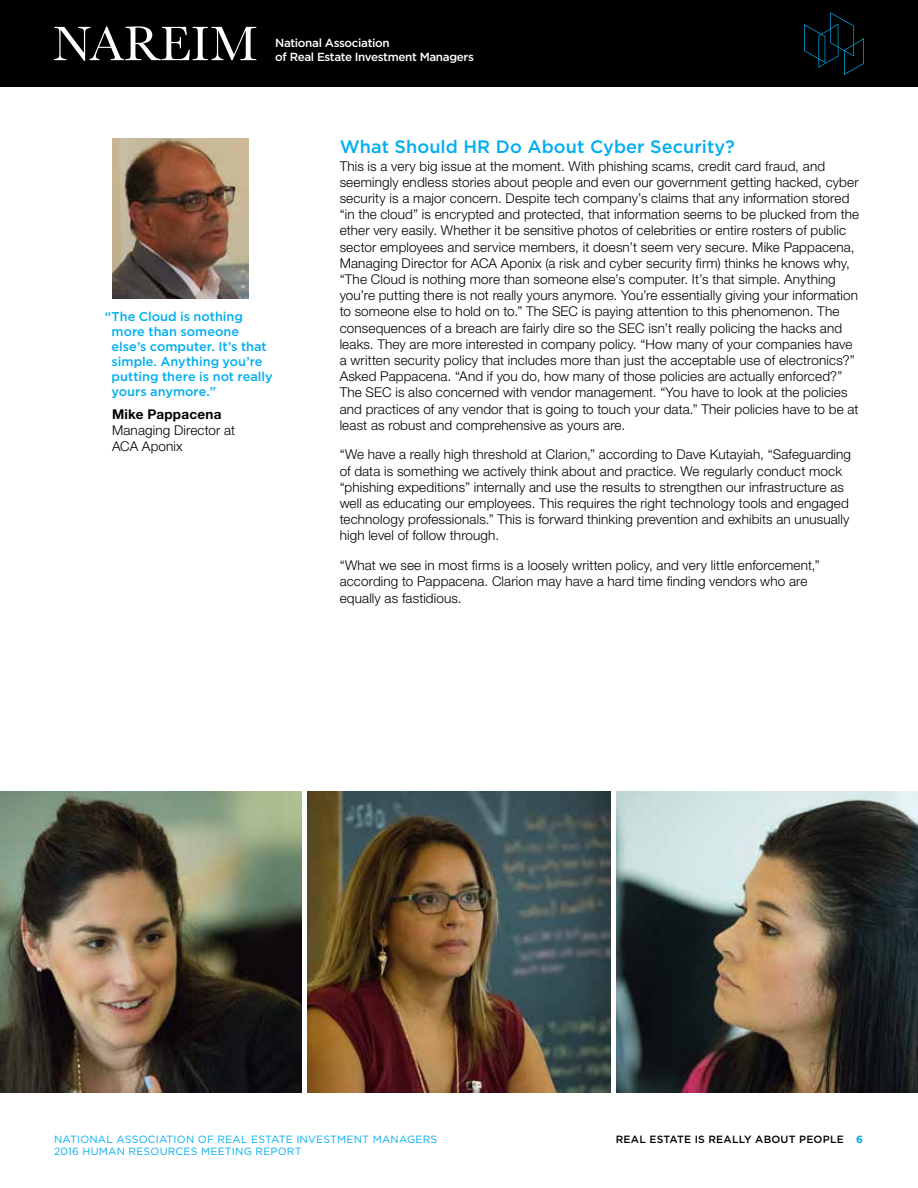
<style>
.page{position:relative;width:918px;height:1188px;background:#fff}
.page>*{position:absolute;margin:0;border:0;box-sizing:border-box;transform-origin:0 0}
.t1{font:500 18px "Gotham";letter-spacing:.005em;color:#00aeef}
.t2{font:300 13.5px/16.2px "Helvetica Neue";letter-spacing:.01em;color:#000}
.t3{font:700 13.5px "Helvetica Neue";letter-spacing:.02em;color:#000}
.t4{font:500 12.75px/15px "Gotham";color:#00aeef}
.t5{font:500 11.7px/13.6px "Gotham";letter-spacing:-.03em;color:#fff}
.t6{font:10.5px "Gotham";letter-spacing:.02em;color:#00aeef}
.t7{font:500 10.5px "Gotham";letter-spacing:.02em;color:#000}
.s1{font-weight:700;color:#00aeef}
</style>
<div class="page">
<div style="left:0;top:0;width:918px;height:87px;background:#000"></div>
<svg style="left:804px;top:12px;width:60px;height:63px"></svg>
<svg style="left:54px;top:26px;width:202px;height:35px"></svg>
<img style="left:308px;top:792px;width:302px;height:301px">
<img style="left:0;top:792px;width:301px;height:301px">
<img style="left:617px;top:792px;width:301px;height:301px">
<img style="left:112px;top:138px;width:136px;height:161px">
<p class="t5" style="left:275px;top:36px;width:200px">National Association<br>of Real Estate Investment Managers</p>
<p class="t4" style="left:112px;top:309px;width:163px;text-indent:-7px">“The Cloud is nothing more than someone else’s computer. It’s that simple. Anything you’re putting there is not really yours anymore.”</p>
<p class="t3" style="left:112px;top:406px;width:111px">Mike Pappacena</p>
<p class="t2" style="left:112px;top:422px;width:125px;line-height:15.8px">Managing Director at<br>ACA Aponix</p>
<h1 class="t1" style="left:340px;top:137px;width:397px">What Should HR Do About Cyber Security?</h1>
<p class="t2" style="left:340px;top:157px;width:521px">This is a very big issue at the moment. With phishing scams, credit card fraud, and seemingly endless stories about people and even our government getting hacked, cyber security is a major concern. Despite tech company’s claims that any information stored “in the cloud” is encrypted and protected, that information seems to be plucked from the ether very easily. Whether it be sensitive photos of celebrities or entire rosters of public sector employees and service members, it doesn’t seem very secure. Mike Pappacena, Managing Director for ACA Aponix (a risk and cyber security firm) thinks he knows why, “The Cloud is nothing more than someone else’s computer. It’s that simple. Anything you’re putting there is not really yours anymore. You’re essentially giving your information to someone else to hold on to.” The SEC is paying attention to this phenomenon. The consequences of a breach are fairly dire so the SEC isn’t really policing the hacks and leaks. They are more interested in company policy. “How many of your companies have a written security policy that includes more than just the acceptable use of electronics?” Asked Pappacena. “And if you do, how many of those policies are actually enforced?” The SEC is also concerned with vendor management. “You have to look at the policies and practices of any vendor that is going to touch your data.” Their policies have to be at least as robust and comprehensive as yours are.</p>
<p class="t2" style="left:340px;top:446px;width:513px">“We have a really high threshold at Clarion,” according to Dave Kutayiah, “Safeguarding of data is something we actively think about and practice. We regularly conduct mock “phishing expeditions” internally and use the results to strengthen our infrastructure as well as educating our employees. This requires the right technology tools and engaged technology professionals.” This is forward thinking prevention and exhibits an unusually high level of follow through.</p>
<p class="t2" style="left:340px;top:557px;width:482px">“What we see in most firms is a loosely written policy, and very little enforcement,” according to Pappacena. Clarion may have a hard time finding vendors who are equally as fastidious.</p>
<p class="t6" style="left:54px;top:1133px;width:385px">NATIONAL ASSOCIATION OF REAL ESTATE INVESTMENT MANAGERS</p>
<p class="t7" style="left:616px;top:1133px;width:249px">Real estate is really about people <span class="s1">6</span></p>
<p class="t6" style="left:54px;top:1146px;width:91px">2016 HUMAN RESO</p>
<p class="t6" style="left:160px;top:1146px;width:24px">URCES</p>
<p class="t6" style="left:201px;top:1146px;width:8px">MEETI</p>
<p class="t6" style="left:235px;top:1146px;width:67px">NG REPORT</p>
</div>
